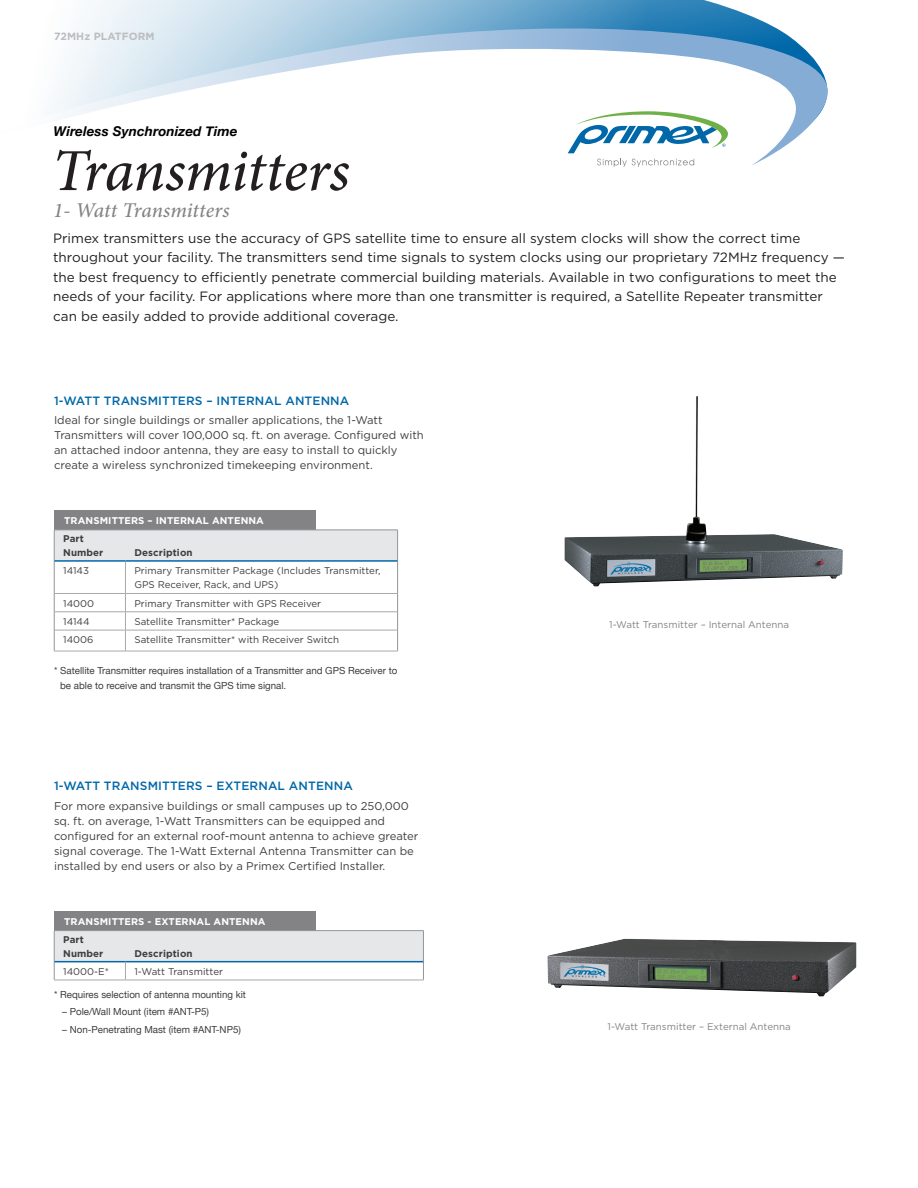
<style>
.page{position:relative;width:918px;height:1188px;background:#fff}
.page>*{position:absolute;margin:0;border:0;box-sizing:border-box;transform-origin:0 0}
.t1{font:italic 500 59.7px "Minion Pro";letter-spacing:-.01em;color:#231f20}
.t2{font:italic 500 21px "Minion Pro";color:#838386}
.Intro_Paragraph{font:13.5px/19.5px "Gotham";color:#231f20}
.t3{font:italic 700 13.5px "Helvetica Neue";letter-spacing:.01em;color:#000}
.Secondary_Paragraph{font:500 12px "Gotham";letter-spacing:.01em;color:#0068a9}
.Body_Copy{font:11.25px/15px "Gotham";color:#3e3e3f}
.t4{font:700 10.5px "Gotham";letter-spacing:.01em;color:#bcbdc0}
.t5{font:9.75px/14.2px "Gotham";color:#3e3e3f}
.t6{font:9.75px/14.2px "Helvetica Neue";color:#3e3e3f}
.t7{font:9.75px "Gotham";color:#838386}
.t8{font:700 9.75px "Gotham";letter-spacing:.01em;color:#fff}
.t9{font:700 9.75px/14.2px "Gotham";letter-spacing:.01em;color:#3e3e3f}
</style>
<div class="page">
<div style="left:54px;top:911px;width:262px;height:19px;background:#838386"></div>
<div style="left:54px;top:510px;width:262px;height:20px;background:#838386"></div>
<svg style="left:91px;top:0;width:662px;height:17px;background:#94bfda"></svg>
<svg style="left:54px;top:17px;width:774px;height:149px"></svg>
<svg style="left:568px;top:111px;width:160px;height:42px"></svg>
<svg style="left:597px;top:159px;width:97px;height:8px"></svg>
<img style="left:548px;top:939px;width:308px;height:57px">
<img style="left:564px;top:396px;width:279px;height:190px">
<div style="left:55px;top:531px;width:342px;height:29px;background:#e6e7e9"></div>
<hr style="left:54px;top:530px;width:1px;height:31px;background:#939598">
<hr style="left:54px;top:530px;width:71px;height:1px;background:#939598">
<hr style="left:397px;top:530px;width:1px;height:31px;background:#939598">
<hr style="left:125px;top:530px;width:273px;height:1px;background:#939598">
<hr style="left:54px;top:561px;width:1px;height:32px;background:#939598">
<hr style="left:54px;top:560px;width:71px;height:2px;background:#0068a9">
<hr style="left:125px;top:562px;width:1px;height:31px;background:#a8a9ad">
<hr style="left:397px;top:561px;width:1px;height:32px;background:#939598">
<hr style="left:125px;top:560px;width:272px;height:2px;background:#0068a9">
<hr style="left:54px;top:593px;width:71px;height:1px;background:#a8a9ad">
<hr style="left:125px;top:593px;width:272px;height:1px;background:#a8a9ad">
<hr style="left:54px;top:612px;width:71px;height:1px;background:#a8a9ad">
<hr style="left:125px;top:612px;width:272px;height:1px;background:#a8a9ad">
<svg style="left:54px;top:594px;width:1px;height:57px"></svg>
<hr style="left:54px;top:630px;width:71px;height:1px;background:#a8a9ad">
<svg style="left:125px;top:594px;width:1px;height:57px"></svg>
<svg style="left:397px;top:593px;width:1px;height:58px"></svg>
<hr style="left:125px;top:630px;width:272px;height:1px;background:#a8a9ad">
<hr style="left:54px;top:651px;width:71px;height:1px;background:#a8a9ad">
<hr style="left:125px;top:651px;width:273px;height:1px;background:#a8a9ad">
<hr style="left:54px;top:930px;width:71px;height:1px;background:#939598">
<hr style="left:125px;top:930px;width:299px;height:1px;background:#939598">
<svg style="left:54px;top:931px;width:370px;height:49px"></svg>
<hr style="left:125px;top:961px;width:298px;height:1px;background:#0068a9">
<hr style="left:54px;top:980px;width:71px;height:1px;background:#a8a9ad">
<hr style="left:125px;top:980px;width:299px;height:1px;background:#a8a9ad">
<p class="t4" style="left:54px;top:29px;width:102px">72MHz PLATFORM</p>
<p class="t3" style="left:54px;top:121px;width:186px">Wireless Synchronized Time</p>
<p class="t1" style="left:52px;top:130px;width:300px">Transmitters</p>
<p class="t2" style="left:53px;top:196px;width:178px">1- Watt Transmitters</p>
<p class="Intro_Paragraph" style="left:53px;top:228px;width:793px">Primex transmitters use the accuracy of GPS satellite time to ensure all system clocks will show the correct time throughout your facility. The transmitters send time signals to system clocks using our proprietary 72MHz frequency — the best frequency to efficiently penetrate commercial building materials. Available in two configurations to meet the needs of your facility. For applications where more than one transmitter is required, a Satellite Repeater transmitter can be easily added to provide additional coverage.</p>
<p class="Secondary_Paragraph" style="left:54px;top:393px;width:297px">1-WATT TRANSMITTERS – INTERNAL ANTENNA</p>
<p class="Body_Copy" style="left:54px;top:413px;width:371px">Ideal for single buildings or smaller applications, the 1-Watt Transmitters will cover 100,000 sq. ft. on average. Configured with an attached indoor antenna, they are easy to install to quickly create a wireless synchronized timekeeping environment.</p>
<p class="t8" style="left:64px;top:514px;width:201px">TRANSMITTERS – INTERNAL ANTENNA</p>
<p class="t9" style="left:63px;top:532px;width:42px">Part<br>Number</p>
<p class="t9" style="left:134px;top:546px;width:60px">Description</p>
<p class="t5" style="left:63px;top:563px;width:27px">14143</p>
<p class="t5" style="left:134px;top:563px;width:248px">Primary Transmitter Package (Includes Transmitter,<br>GPS Receiver, Rack, and UPS)</p>
<p class="t5" style="left:63px;top:596px;width:32px">14000</p>
<p class="t5" style="left:134px;top:596px;width:188px">Primary Transmitter with GPS Receiver</p>
<p class="t5" style="left:63px;top:614px;width:28px">14144</p>
<p class="t5" style="left:134px;top:614px;width:146px">Satellite Transmitter* Package</p>
<p class="t5" style="left:63px;top:632px;width:32px">14006</p>
<p class="t5" style="left:134px;top:632px;width:206px">Satellite Transmitter* with Receiver Switch</p>
<p class="t6" style="left:60px;top:664px;width:339px;text-indent:-6px">* Satellite Transmitter requires installation of a Transmitter and GPS Receiver to be able to receive and transmit the GPS time signal.</p>
<p class="Secondary_Paragraph" style="left:54px;top:778px;width:300px">1-WATT TRANSMITTERS – EXTERNAL ANTENNA</p>
<p class="Body_Copy" style="left:54px;top:798px;width:366px">For more expansive buildings or small campuses up to 250,000 sq. ft. on average, 1-Watt Transmitters can be equipped and configured for an external roof-mount antenna to achieve greater signal coverage. The 1-Watt External Antenna Transmitter can be installed by end users or also by a Primex Certified Installer.</p>
<p class="t8" style="left:64px;top:915px;width:203px">TRANSMITTERS - EXTERNAL ANTENNA</p>
<p class="t9" style="left:63px;top:932px;width:42px">Part<br>Number</p>
<p class="t9" style="left:134px;top:947px;width:60px">Description</p>
<p class="t5" style="left:63px;top:964px;width:47px">14000-E*</p>
<p class="t5" style="left:134px;top:964px;width:90px">1-Watt Transmitter</p>
<p class="t6" style="left:54px;top:988px;width:193px">* Requires selection of antenna mounting kit</p>
<p class="t6" style="left:62px;top:1005px;width:149px">– Pole/Wall Mount (item #ANT-P5)</p>
<p class="t6" style="left:62px;top:1023px;width:180px">– Non-Penetrating Mast (item #ANT-NP5)</p>
<p class="t7" style="left:609px;top:618px;width:182px">1-Watt Transmitter – Internal Antenna</p>
<p class="t7" style="left:608px;top:1020px;width:185px">1-Watt Transmitter – External Antenna</p>
</div>
